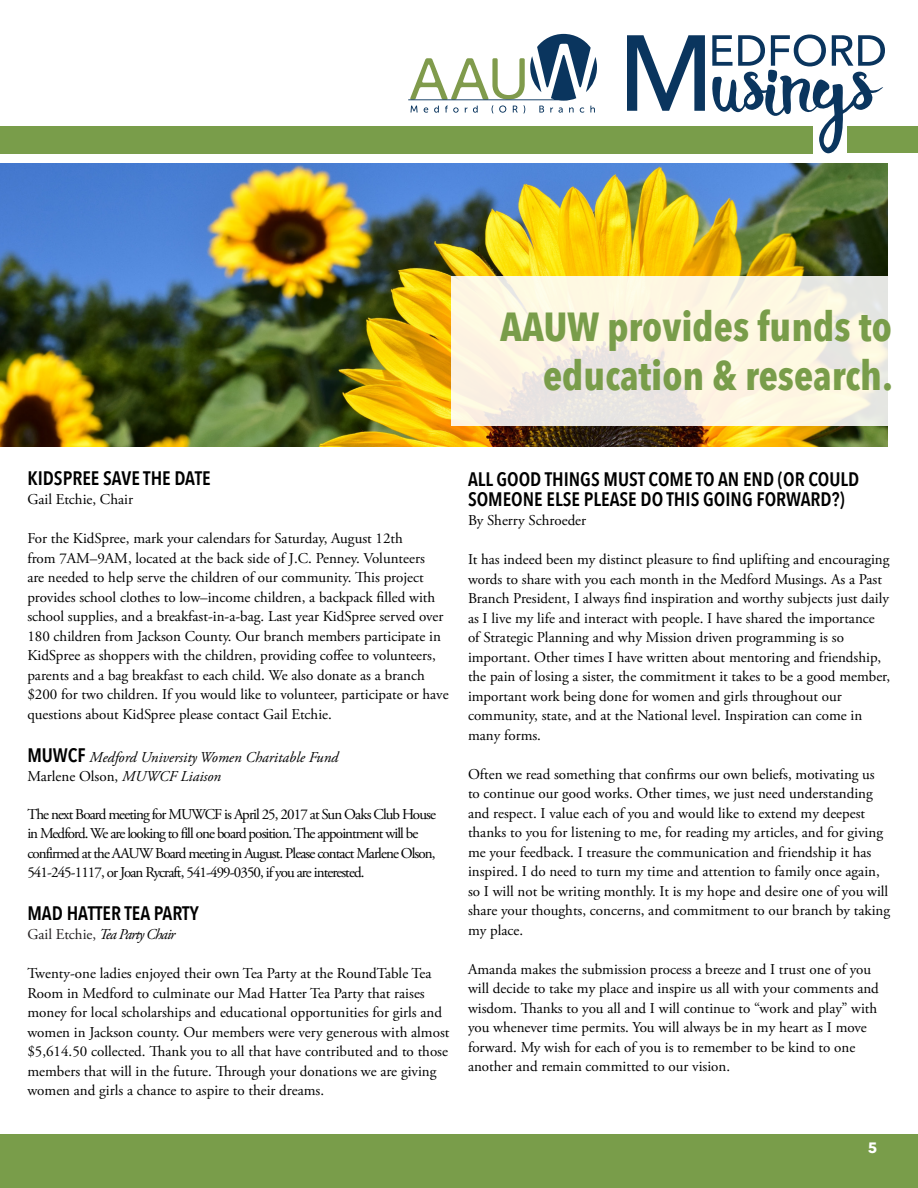
<style>
.page{position:relative;width:918px;height:1188px;background:#fff}
.page>*{position:absolute;margin:0;border:0;box-sizing:border-box;transform-origin:0 0}
.t1{font:700 40.5px/48.6px "Avenir Next Condensed";color:#799d4a;text-align:right}
.t2{font:600 19.5px/19.5px "Avenir Next Condensed";color:#000}
.t3{font:15px/19.5px "Adobe Garamond Pro";color:#000}
.t4{font:15px/19.5px "Adobe Garamond Pro";letter-spacing:-.06em;color:#000}
.t5{font:italic 15px/19.5px "Adobe Garamond Pro";color:#000}
.t6{font:italic 15px "Adobe Garamond Pro";letter-spacing:-.06em;color:#000}
.t7{font:700 15px "Avenir Next";color:#fff}
.s1{font-family:"Avenir Next Condensed";font-weight:600;font-style:normal;font-size:19.5px}
.s2{font-style:normal}
.s3{font-style:normal;color:#231f20}
</style>
<div class="page">
<svg style="left:627px;top:35px;width:78px;height:76px"></svg>
<svg style="left:712px;top:35px;width:173px;height:118px"></svg>
<div style="left:0;top:126px;width:813px;height:27px;background:#799d4a"></div>
<div style="left:0;top:1134px;width:918px;height:54px;background:#799d4a"></div>
<div style="left:848px;top:126px;width:70px;height:27px;background:#799d4a"></div>
<svg style="left:408px;top:34px;width:189px;height:79px"></svg>
<img style="left:0;top:164px;width:887px;height:282px">
<svg style="left:451px;top:276px;width:437px;height:149px;background:#f7f1e2"></svg>
<p class="t1" style="left:500px;top:302px;width:394px">AAUW provides funds to education &amp; research.</p>
<p class="t2" style="left:27px;top:468px;width:185px">KIDSPREE SAVE THE DATE</p>
<p class="t3" style="left:27px;top:490px;width:107px">Gail Etchie, Chair</p>
<p class="t3" style="left:27px;top:529px;width:423px">For the KidSpree, mark your calendars for Saturday, August 12th<br>from 7AM–9AM, located at the back side of J.C. Penney. Volunteers<br>are needed to help serve the children of our community. This project provides school clothes to low–income children, a backpack filled with school supplies, and a breakfast-in-a-bag. Last year KidSpree served over 180 children from Jackson County. Our branch members participate in KidSpree as shoppers with the children, providing coffee to volunteers, parents and a bag breakfast to each child. We also donate as a branch $200 for two children. If you would like to volunteer, participate or have questions about KidSpree please contact Gail Etchie.</p>
<p class="t5" style="left:27px;top:747px;width:312px"><span class="s1">MUWCF</span> Medford University Women Charitable Fund<br><span class="s2">Marlene Olson,</span> MUWCF Liaison</p>
<p class="t4" style="left:27px;top:805px;width:410px">The next Board meeting for MUWCF is April 25, 2017 at Sun Oaks Club House in Medford. We are looking to fill one board position. The appointment will be confirmed at the AAUW Board meeting in August. Please contact Marlene Olson, 541-245-1117, or Joan Rycraft, 541-499-0350, if you are interested.</p>
<p class="t2" style="left:27px;top:903px;width:173px">MAD HATTER TEA PARTY</p>
<p class="t6" style="left:27px;top:926px;width:150px"><span class="s3">Gail Etchie,</span> Tea Party Chair</p>
<p class="t3" style="left:27px;top:964px;width:424px">Twenty-one ladies enjoyed their own Tea Party at the RoundTable Tea Room in Medford to culminate our Mad Hatter Tea Party that raises money for local scholarships and educational opportunities for girls and women in Jackson county. Our members were very generous with almost $5,614.50 collected. Thank you to all that have contributed and to those members that will in the future. Through your donations we are giving women and girls a chance to aspire to their dreams.</p>
<p class="t2" style="left:468px;top:469px;width:393px">ALL GOOD THINGS MUST COME TO AN END (OR COULD<br>SOMEONE ELSE PLEASE DO THIS GOING FORWARD?)</p>
<p class="t3" style="left:468px;top:511px;width:120px">By Sherry Schroeder</p>
<p class="t3" style="left:468px;top:550px;width:424px">It has indeed been my distinct pleasure to find uplifting and encouraging words to share with you each month in the Medford Musings. As a Past Branch President, I always find inspiration and worthy subjects just daily as I live my life and interact with people. I have shared the importance of Strategic Planning and why Mission driven programming is so important. Other times I have written about mentoring and friendship, the pain of losing a sister, the commitment it takes to be a good member, important work being done for women and girls throughout our community, state, and at the National level. Inspiration can come in many forms.</p>
<p class="t3" style="left:468px;top:765px;width:424px">Often we read something that confirms our own beliefs, motivating us to continue our good works. Other times, we just need understanding and respect. I value each of you and would like to extend my deepest thanks to you for listening to me, for reading my articles, and for giving me your feedback. I treasure the communication and friendship it has inspired. I do need to turn my time and attention to family once again, so I will not be writing monthly. It is my hope and desire one of you will share your thoughts, concerns, and commitment to our branch by taking my place.</p>
<p class="t3" style="left:468px;top:960px;width:412px">Amanda makes the submission process a breeze and I trust one of you will decide to take my place and inspire us all with your comments and wisdom. Thanks to you all and I will continue to “work and play” with you whenever time permits. You will always be in my heart as I move forward. My wish for each of you is to remember to be kind to one another and remain committed to our vision.</p>
<p class="t7" style="left:868px;top:1134px;width:11px">5</p>
</div>
